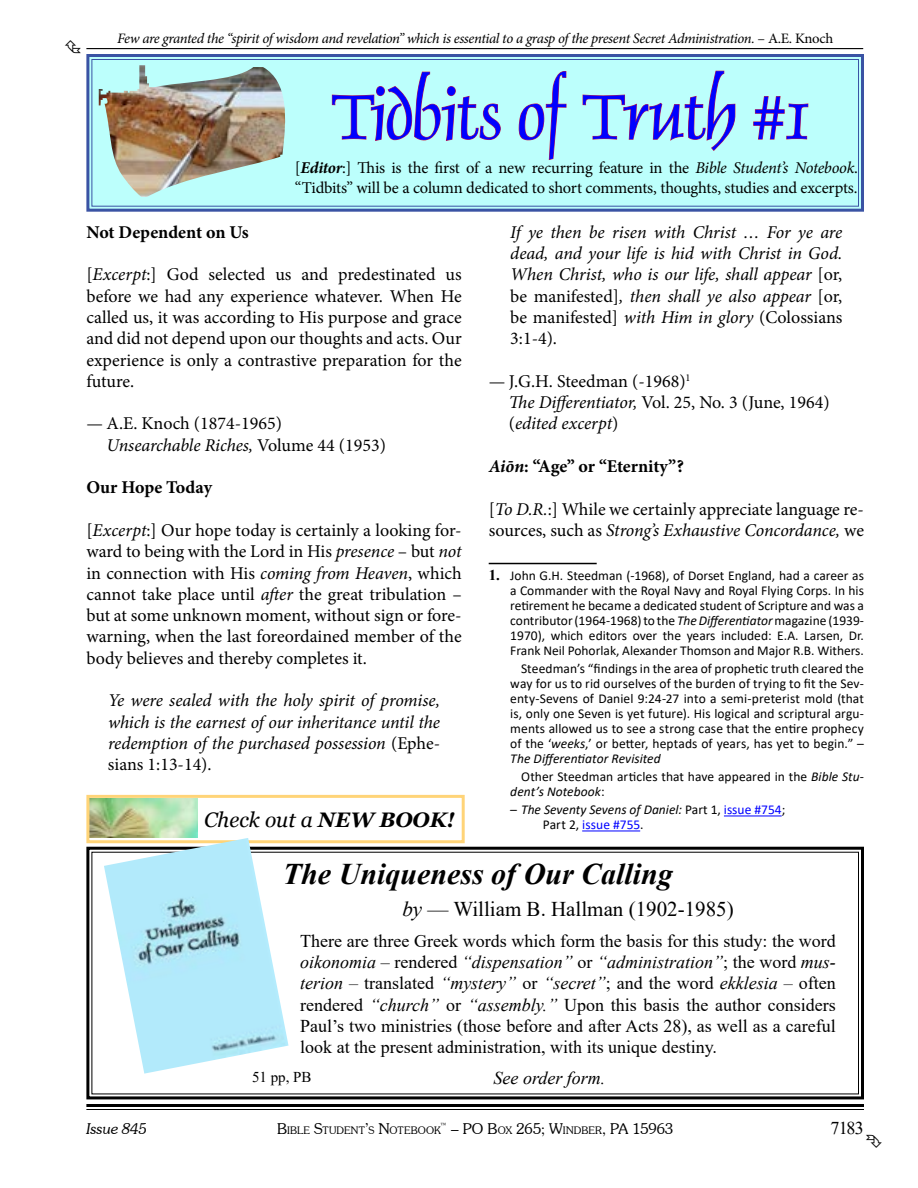
<style>
.page{position:relative;width:918px;height:1188px;background:#fff}
.page>*{position:absolute;margin:0;border:0;box-sizing:border-box;transform-origin:0 0}
.t1{font:72px "Dauphin Plain";letter-spacing:-.01em;color:#00f}
.t2{font:italic 700 30px "Times New Roman";color:#000}
.t3{font:21px "Times New Roman";color:#000}
.t4{font:italic 21px "Georgia";color:#000}
.t5{font:18px/21.3px "Minion Pro";color:#000}
.t6{font:18px/21.3px "Times New Roman";color:#000;text-align:justify}
.t7{font:italic 18px/21.3px "Minion Pro";letter-spacing:-.01em;color:#000;text-align:justify}
.t8{font:700 18px "Minion Pro";letter-spacing:-.01em;color:#000}
.t9{font:italic 18px "Times New Roman";color:#000}
.t10{font:16.5px/19.5px "Minion Pro";letter-spacing:-.01em;color:#000}
.t11{font:300 15px "Souvenir IT Cby BT";color:#000}
.t12{font:italic 300 15px "Souvenir IT Cby BT";letter-spacing:.005em;color:#000}
.t13{font:15px "Times New Roman";color:#000}
.t14{font:italic 14.4px "Minion Pro";letter-spacing:-.03em;color:#000}
.t15{font:13.5px/15px "Calibri";letter-spacing:.005em;color:#000;text-align:justify}
.t16{font:italic 13.5px/15px "Calibri";color:#000}
.t17{font:300 10.5px "Souvenir IT Cby BT";letter-spacing:.015em;color:#000}
.t18{font:300 8.7px "Souvenir IT Cby BT";color:#000}
.s1{font-style:normal}
.s2{font-weight:700;font-style:italic}
.s3{font-style:italic}
.s4{font-weight:700}
.s5{font-family:"Times New Roman";font-weight:700;font-size:15px}
.s6{font-style:normal;color:#00f}
.s7{font-size:15px}
.s8{font-size:10.5px}
</style>
<div class="page">
<hr style="left:86px;top:1104px;width:778px;height:3px;background:#000">
<hr style="left:86px;top:1109px;width:778px;height:1px;background:#000">
<img style="left:90px;top:799px;width:107px;height:39px">
<div style="left:86px;top:795px;width:379px;height:48px;border:3px solid #ffd478"></div>
<hr style="left:86px;top:48px;width:777px;height:1px;background:#000">
<svg style="left:86px;top:54px;width:778px;height:158px;background:#aeecf2"></svg>
<div style="left:91px;top:59px;width:768px;height:148px;border:1px solid #3a53a4"></div>
<div style="left:292px;top:86px;width:557px;height:61px;background:#bcfffc"></div>
<svg style="left:332px;top:71px;width:169px;height:70px"></svg>
<svg style="left:518px;top:71px;width:49px;height:89px"></svg>
<svg style="left:582px;top:70px;width:154px;height:81px"></svg>
<svg style="left:753px;top:96px;width:56px;height:44px"></svg>
<img style="left:99px;top:65px;width:188px;height:132px">
<hr style="left:489px;top:563px;width:108px;height:1px;background:#000">
<hr style="left:724px;top:816px;width:58px;height:1px;background:#00f">
<hr style="left:582px;top:831px;width:58px;height:1px;background:#00f">
<svg style="left:86px;top:846px;width:778px;height:254px"></svg>
<img style="left:104px;top:838px;width:185px;height:236px">
<p class="t14" style="left:117px;top:29px;width:718px">Few are granted the “spirit of wisdom and revelation” which is essential to a grasp of the present Secret Administration. <span class="s1">– A.E. Knoch</span></p>
<h1 class="t1" style="left:331px;top:71px;width:480px">Tidbits of Truth #1</h1>
<p class="t10" style="left:295px;top:158px;width:565px">[<span class="s2">Editor</span>:] This is the first of a new recurring feature in the <span class="s3">Bible Student’s Notebook</span>. “Tidbits” will be a column dedicated to short comments, thoughts, studies and excerpts.</p>
<h3 class="t8" style="left:86px;top:219px;width:164px">Not Dependent on Us</h3>
<p class="t5" style="left:86px;top:264px;width:377px;text-align:justify">[<span class="s3">Excerpt</span>:] God selected us and predestinated us before we had any experience whatever. When He called us, it was according to His purpose and grace and did not depend upon our thoughts and acts. Our experience is only a contrastive preparation for the future.</p>
<h3 class="t5" style="left:107px;top:413px;width:281px;text-indent:-20px">— A.E. Knoch (1874-1965)<br><span class="s3">Unsearchable Riches,</span> Volume 44 (1953)</h3>
<h3 class="t8" style="left:86px;top:475px;width:128px">Our Hope Today</h3>
<p class="t5" style="left:86px;top:520px;width:377px;text-align:justify">[<span class="s3">Excerpt</span>:] Our hope today is certainly a looking for&shy;ward to being with the Lord in His <span class="s3">presence</span> – but <span class="s3">not </span>in connection with His <span class="s3">coming from Heaven</span>, which cannot take place until <span class="s3">after</span> the great tribulation – but at some unknown moment, without sign or fore&shy;warning, when the last foreordained member of the body believes and thereby completes it.</p>
<h3 class="t7" style="left:108px;top:690px;width:334px">Ye were sealed with the holy spirit of promise, which is the earnest of our inheritance until the redemption of the purchased possession <span class="s1">(Ephe&shy;sians 1:13-14).</span></h3>
<h3 class="t4" style="left:204px;top:807px;width:252px">Check out a <span class="s4">NEW BOOK!</span></h3>
<h3 class="t7" style="left:510px;top:221px;width:334px">If ye then be risen with Christ … For ye are dead, and your life is hid with Christ in God.<br>When Christ, who is our life, shall appear <span class="s1">[or, be manifested]</span>, then shall ye also appear <span class="s1">[or, be manifested]</span> with Him in glory <span class="s1">(Colossians 3:1-4).</span></h3>
<h3 class="t5" style="left:509px;top:370px;width:322px;text-indent:-20px">— J.G.H. Steedman (-1968)<sup>1<br></sup><span class="s3">The Differentiator,</span> Vol. 25, No. 3 (June, 1964) (<span class="s3">edited excerpt</span>)</h3>
<h3 class="t8" style="left:489px;top:454px;width:197px"><span class="s3">Aiōn</span>: “Age” or “Eternity”?</h3>
<h3 class="t5" style="left:489px;top:498px;width:377px">[<span class="s3">To D.R.</span>:] While we certainly appreciate language re&shy;sources, such as <span class="s3">Strong’s Exhaustive Concordance,</span> we</h3>
<p class="t15" style="left:510px;top:567px;width:355px;text-indent:-22px"><span class="s5">1.</span> John G.H. Steedman (-1968), of Dorset England, had a career as a Commander with the Royal Navy and Royal Flying Corps. In his retirement he became a dedicated student of Scripture and was a contributor (1964-1968) to the <span class="s3">The Differentiator</span> magazine (1939- 1970), which editors over the years included: E.A. Larsen, Dr.<br>Frank Neil Pohorlak, Alexander Thomson and Major R.B. Withers.</p>
<p class="t15" style="left:510px;top:661px;width:355px;text-indent:11px">Steedman’s “findings in the area of prophetic truth cleared the way for us to rid ourselves of the burden of trying to fit the Sev&shy;enty-Sevens of Daniel 9:24-27 into a semi-preterist mold (that is, only one Seven is yet future). His logical and scriptural argu&shy;ments allowed us to see a strong case that the entire prophecy of the ‘<span class="s3">weeks</span>,’ or better, heptads of years, has yet to begin.” – <span class="s3">The Differentiator Revisited</span></p>
<p class="t15" style="left:510px;top:769px;width:355px;text-indent:11px">Other Steedman articles that have appeared in the <span class="s3">Bible Stu&shy;dent’s Notebook</span>:</p>
<p class="t16" style="left:543px;top:802px;width:244px;text-indent:-32px">– The Seventy Sevens of Daniel: <span class="s1">Part 1,</span> <span class="s6">issue #754</span><span class="s1">;<br>Part 2,</span> <span class="s6">issue #755</span><span class="s1">.</span></p>
<h2 class="t2" style="left:283px;top:853px;width:392px">The Uniqueness of Our Calling</h2>
<h3 class="t3" style="left:402px;top:894px;width:333px"><span class="s3">by</span> — William B. Hallman (1902-1985)</h3>
<p class="t6" style="left:300px;top:930px;width:537px">There are three Greek words which form the basis for this study: the word <span class="s3">oikonomia</span> – rendered <span class="s3">“dispensation”</span> or <span class="s3">“administration”</span>; the word <span class="s3">mus&shy;terion –</span> translated <span class="s3">“mystery”</span> or <span class="s3">“secret”</span>; and the word <span class="s3">ekklesia –</span> often rendered <span class="s3">“church”</span> or <span class="s3">“assembly.”</span> Upon this basis the author considers Paul’s two ministries (those before and after Acts 28), as well as a careful look at the present administration, with its unique destiny.</p>
<h3 class="t9" style="left:494px;top:1065px;width:113px">See order form.</h3>
<p class="t13" style="left:252px;top:1066px;width:61px">51 pp, PB</p>
<p class="t17" style="left:277px;top:1124px;width:165px"><span class="s7">B</span>IBLE <span class="s7">S</span>TUDENT<span class="s7">’</span>S <span class="s7">N</span>OTEBOOK</p>
<h3 class="t6" style="left:831px;top:1117px;width:35px">7183</h3>
<p class="t18" style="left:440px;top:1121px;width:9px">™</p>
<p class="t12" style="left:86px;top:1119px;width:62px">Issue 845</p>
<p class="t11" style="left:451px;top:1119px;width:224px">– PO B<span class="s8">OX</span> 265; W<span class="s8">INDBER</span>, PA 15963</p>
</div>
